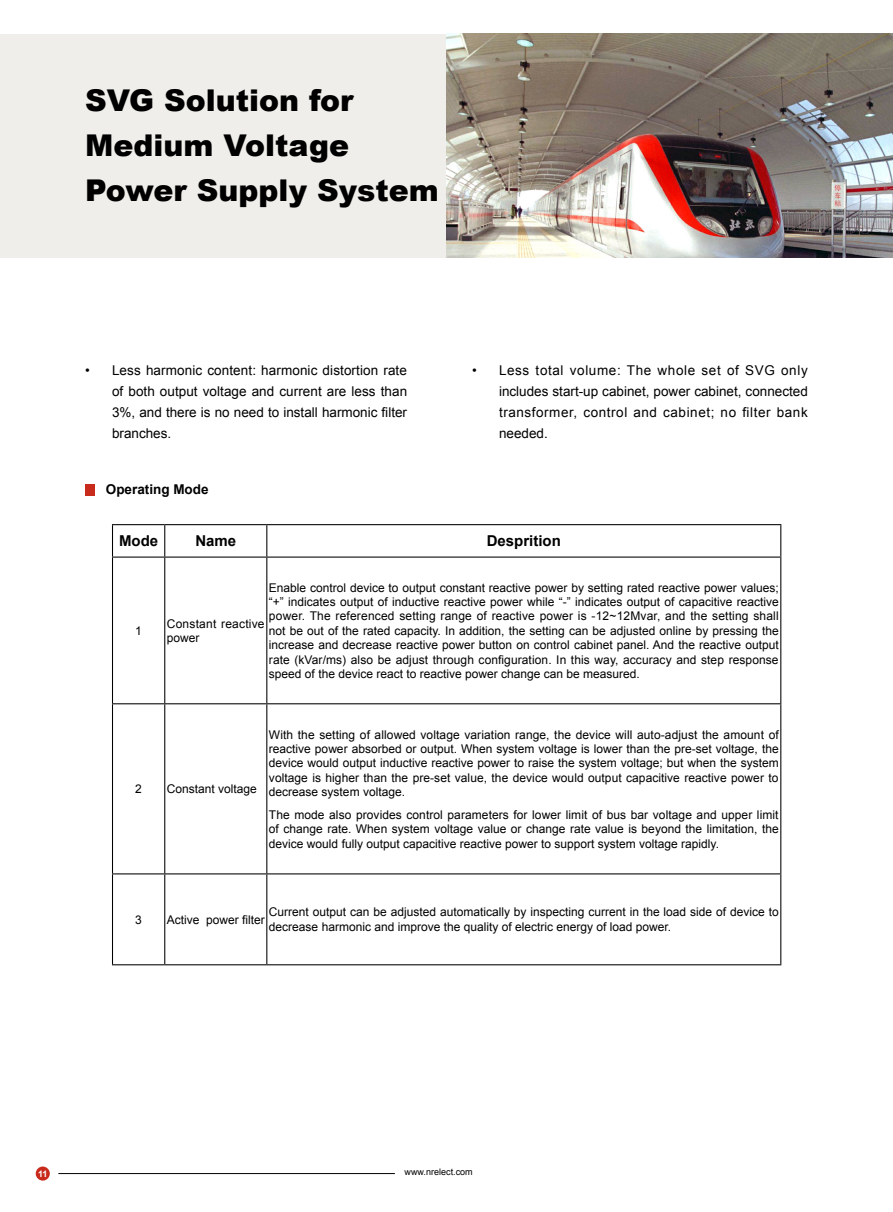
<style>
.page{position:relative;width:893px;height:1212px;background:#fff}
.page>*{position:absolute;margin:0;border:0;box-sizing:border-box;transform-origin:0 0}
.t1{font:900 30px/45px "Arial";color:#000}
.t2{font:700 15px "Arial";color:#000}
.t3{font:13.5px/21px "Arial";color:#000;text-align:justify}
.t4{font:700 13.5px "Arial";color:#000}
.t5{font:12px/14.4px "Arial";color:#000;text-align:justify}
.t6{font:9px "Arial";color:#000}
.t7{font:700 9px "Arial";color:#fff}
</style>
<div class="page">
<div style="left:36px;top:1166px;width:14px;height:14px;background:#c82b1b;border-radius:50%"></div>
<hr style="left:58px;top:1173px;width:337px;height:1px;background:#000">
<div style="left:0;top:34px;width:482px;height:223px;background:#efeeea"></div>
<img style="left:447px;top:34px;width:446px;height:223px">
<hr style="left:112px;top:558px;width:1px;height:145px;background:#000">
<hr style="left:164px;top:558px;width:1px;height:145px;background:#000">
<hr style="left:266px;top:558px;width:1px;height:145px;background:#000">
<hr style="left:780px;top:558px;width:1px;height:145px;background:#000">
<hr style="left:112px;top:703px;width:53px;height:1px;background:#000">
<hr style="left:112px;top:704px;width:1px;height:169px;background:#000">
<hr style="left:165px;top:703px;width:102px;height:1px;background:#000">
<hr style="left:164px;top:704px;width:1px;height:169px;background:#000">
<hr style="left:267px;top:703px;width:514px;height:1px;background:#000">
<hr style="left:266px;top:704px;width:1px;height:169px;background:#000">
<hr style="left:780px;top:704px;width:1px;height:169px;background:#000">
<hr style="left:112px;top:873px;width:53px;height:1px;background:#000">
<hr style="left:112px;top:874px;width:1px;height:90px;background:#000">
<hr style="left:165px;top:873px;width:102px;height:1px;background:#000">
<hr style="left:164px;top:874px;width:1px;height:90px;background:#000">
<hr style="left:267px;top:873px;width:514px;height:1px;background:#000">
<hr style="left:266px;top:874px;width:1px;height:90px;background:#000">
<hr style="left:780px;top:874px;width:1px;height:90px;background:#000">
<hr style="left:112px;top:964px;width:53px;height:1px;background:#000">
<hr style="left:165px;top:964px;width:102px;height:1px;background:#000">
<hr style="left:267px;top:964px;width:514px;height:1px;background:#000">
<hr style="left:112px;top:524px;width:53px;height:1px;background:#000">
<hr style="left:112px;top:525px;width:1px;height:31px;background:#000">
<hr style="left:165px;top:524px;width:102px;height:1px;background:#000">
<hr style="left:164px;top:525px;width:1px;height:31px;background:#000">
<hr style="left:267px;top:524px;width:514px;height:1px;background:#000">
<hr style="left:266px;top:525px;width:1px;height:31px;background:#000">
<hr style="left:780px;top:525px;width:1px;height:31px;background:#000">
<hr style="left:112px;top:556px;width:53px;height:2px;background:#000">
<hr style="left:165px;top:556px;width:102px;height:2px;background:#000">
<hr style="left:267px;top:556px;width:514px;height:2px;background:#000">
<div style="left:85px;top:484px;width:10px;height:12px;background:#c82b1b"></div>
<h1 class="t1" style="left:85px;top:77px;width:355px">SVG Solution for<br>Medium Voltage<br>Power Supply System</h1>
<p class="t3" style="left:112px;top:360px;width:297px;text-indent:-27px">• Less harmonic content: harmonic distortion rate of both output voltage and current are less than 3%, and there is no need to install harmonic filter branches.</p>
<p class="t4" style="left:106px;top:481px;width:104px">Operating Mode</p>
<p class="t3" style="left:499px;top:360px;width:310px;text-indent:-27px">• Less total volume: The whole set of SVG only includes start-up cabinet, power cabinet, connected transformer, control and cabinet; no filter bank needed.</p>
<p class="t2" style="left:119px;top:531px;width:41px">Mode</p>
<p class="t2" style="left:195px;top:531px;width:42px">Name</p>
<p class="t2" style="left:487px;top:531px;width:76px">Desprition</p>
<p class="t5" style="left:269px;top:580px;width:511px">Enable control device to output constant reactive power by setting rated reactive power values; “+” indicates output of inductive reactive power while “-” indicates output of capacitive reactive power. The referenced setting range of reactive power is -12~12Mvar, and the setting shall not be out of the rated capacity. In addition, the setting can be adjusted online by pressing the increase and decrease reactive power button on control cabinet panel. And the reactive output rate (kVar/ms) also be adjust through configuration. In this way, accuracy and step response speed of the device react to reactive power change can be measured.</p>
<p class="t5" style="left:135px;top:623px;width:8px">1</p>
<p class="t5" style="left:167px;top:616px;width:99px">Constant reactive power</p>
<p class="t5" style="left:135px;top:782px;width:8px">2</p>
<p class="t5" style="left:167px;top:782px;width:92px">Constant voltage</p>
<p class="t5" style="left:269px;top:727px;width:511px">With the setting of allowed voltage variation range, the device will auto-adjust the amount of reactive power absorbed or output. When system voltage is lower than the pre-set voltage, the device would output inductive reactive power to raise the system voltage; but when the system voltage is higher than the pre-set value, the device would output capacitive reactive power to decrease system voltage.</p>
<p class="t5" style="left:269px;top:808px;width:511px">The mode also provides control parameters for lower limit of bus bar voltage and upper limit of change rate. When system voltage value or change rate value is beyond the limitation, the device would fully output capacitive reactive power to support system voltage rapidly.</p>
<p class="t5" style="left:135px;top:912px;width:8px">3</p>
<p class="t5" style="left:167px;top:912px;width:99px">Active power filter</p>
<p class="t5" style="left:269px;top:905px;width:511px">Current output can be adjusted automatically by inspecting current in the load side of device to decrease harmonic and improve the quality of electric energy of load power.</p>
<p class="t7" style="left:38px;top:1167px;width:11px">11</p>
<p class="t6" style="left:405px;top:1166px;width:70px">www.nrelect.com</p>
</div>
